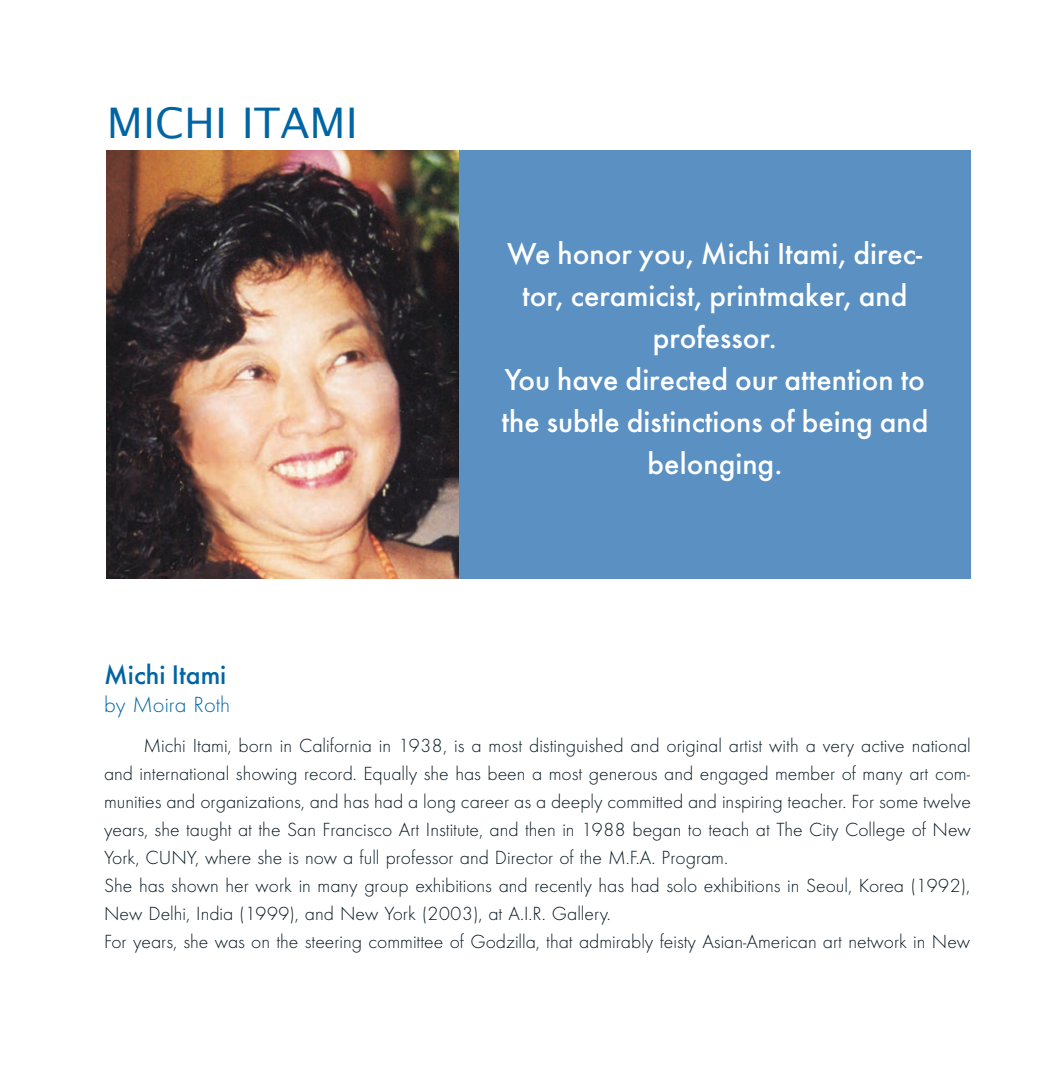
<style>
.page{position:relative;width:1056px;height:1071px;background:#fff}
.page>*{position:absolute;margin:0;border:0;box-sizing:border-box;transform-origin:0 0}
.t1{font:42px "Lucida Sans";color:#0065a4}
.t2{font:31.5px/42px "Futura Mdm";color:#fff;text-align:center}
.t3{font:28px "Futura Mdm";color:#0065a4}
.t4{font:22.75px "Futura Lgt";color:#0065a4}
.t5{font:19.78px/28px "Futura Lgt";color:#071822}
</style>
<div class="page">
<img style="left:107px;top:150px;width:352px;height:429px">
<div style="left:459px;top:150px;width:511px;height:429px;background:#5a90c2"></div>
<h1 class="t1" style="left:107px;top:106px;width:252px">MICHI ITAMI</h1>
<h2 class="t2" style="left:501px;top:235px;width:428px">We honor you, Michi Itami, direc&shy;tor, ceramicist, printmaker, and professor.<br>You have directed our attention to the subtle distinctions of being and belonging.</h2>
<h3 class="t3" style="left:104px;top:663px;width:124px">Michi Itami</h3>
<p class="t4" style="left:104px;top:695px;width:128px">by Moira Roth</p>
<p class="t5" style="left:104px;top:733px;width:868px;text-indent:39px">Michi Itami, born in California in 1938, is a most distinguished and original artist with a very active national and international showing record. Equally she has been a most generous and engaged member of many art com&shy;munities and organizations, and has had a long career as a deeply committed and inspiring teacher. For some twelve years, she taught at the San Francisco Art Institute, and then in 1988 began to teach at The City College of New York, CUNY, where she is now a full professor and Director of the M.F.A. Program.<br>She has shown her work in many group exhibitions and recently has had solo exhibitions in Seoul, Korea (1992), New Delhi, India (1999), and New York (2003), at A.I.R. Gallery.<br>For years, she was on the steering committee of Godzilla, that admirably feisty Asian-American art network in New</p>
</div>
